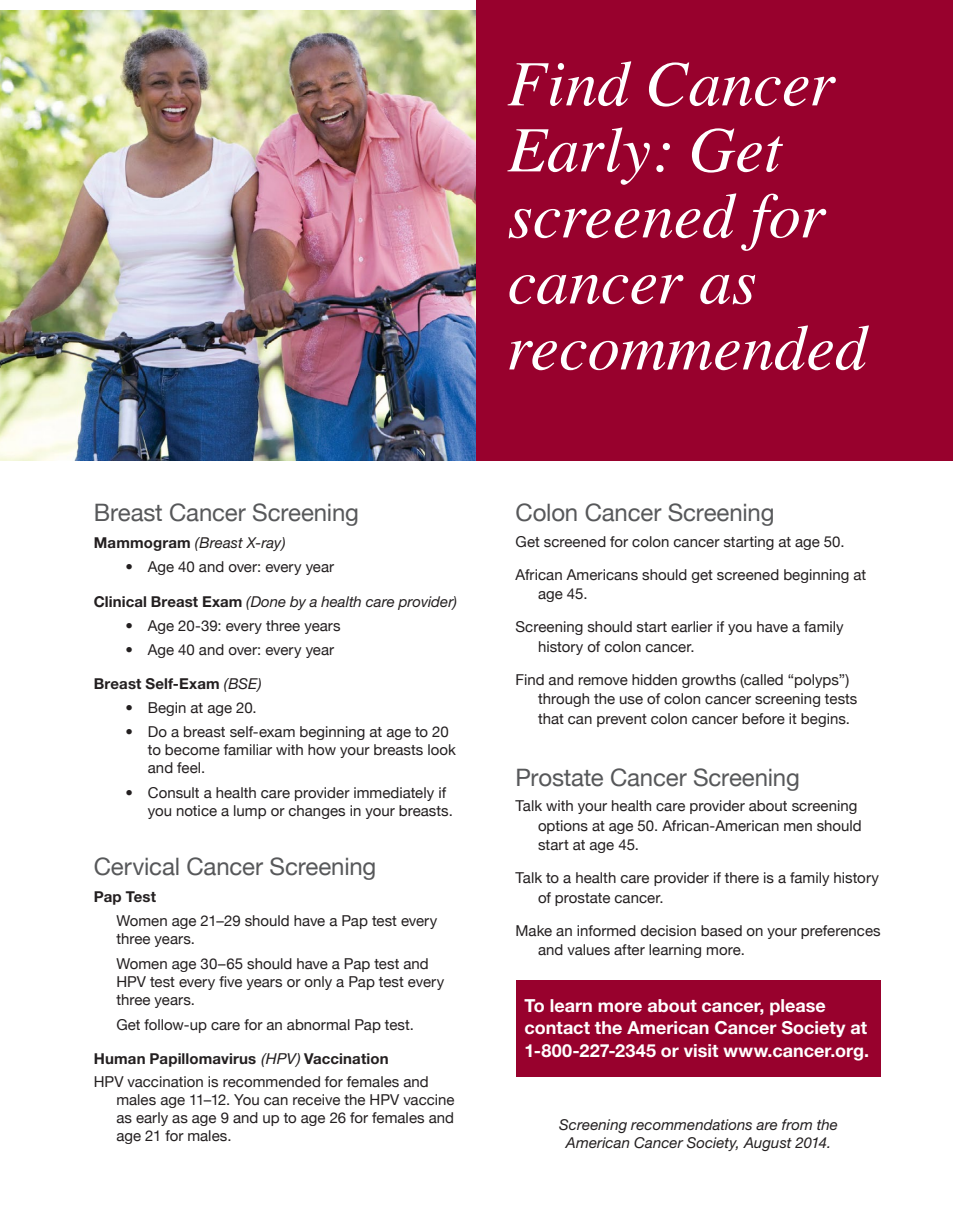
<style>
.page{position:relative;width:953px;height:1206px;background:#fff}
.page>*{position:absolute;margin:0;border:0;box-sizing:border-box;transform-origin:0 0}
.t1{font:italic 64.5px/66px "Times";color:#fff}
.t2{font:24px "Helvetica Neue";letter-spacing:-.005em;color:#57585a}
.t3{font:700 18px/22.5px "Helvetica Neue";color:#fff}
.t4{font:15px/18px "Helvetica Neue";color:#231f20}
.t5{font:italic 15px/18px "Helvetica Neue";letter-spacing:.005em;color:#231f20;text-align:center}
.t6{font:700 15px "Helvetica Neue";letter-spacing:.01em;color:#231f20}
.s1{font-weight:700;font-style:normal}
.s2{font-weight:700}
.s3{font-weight:400;font-style:italic}
.s4{font-family:"Helvetica";font-style:italic}
</style>
<div class="page">
<div style="left:516px;top:979px;width:365px;height:97px;background:#98012d"></div>
<img style="left:0;top:11px;width:476px;height:449px">
<div style="left:476px;top:0;width:477px;height:460px;background:#98012d"></div>
<h1 class="t1" style="left:507px;top:47px;width:361px">Find Cancer<br>Early: Get screened for cancer as recommended</h1>
<h2 class="t2" style="left:94px;top:495px;width:267px">Breast Cancer Screening</h2>
<p class="t5" style="left:94px;top:533px;width:193px"><span class="s1">Mammogram</span> (Breast X-ray)</p>
<p class="t4" style="left:125px;top:558px;width:210px"><span class="s2">•</span> Age 40 and over: every year</p>
<p class="t5" style="left:94px;top:592px;width:365px"><span class="s1">Clinical Breast Exam</span> (Done by a health care provider)</p>
<p class="t4" style="left:125px;top:617px;width:217px"><span class="s2">•</span> Age 20-39: every three years</p>
<p class="t4" style="left:125px;top:641px;width:210px"><span class="s2">•</span> Age 40 and over: every year</p>
<p class="t6" style="left:94px;top:674px;width:169px">Breast Self-Exam <span class="s3">(BSE)</span></p>
<p class="t4" style="left:125px;top:699px;width:133px"><span class="s2">•</span> Begin at age 20.</p>
<p class="t4" style="left:148px;top:723px;width:309px;text-indent:-22px"><span class="s2">•</span> Do a breast self-exam beginning at age to 20 to become familiar with how your breasts look and feel.</p>
<p class="t4" style="left:148px;top:784px;width:306px;text-indent:-22px"><span class="s2">•</span> Consult a health care provider immediately if you notice a lump or changes in your breasts.</p>
<h2 class="t2" style="left:94px;top:849px;width:284px">Cervical Cancer Screening</h2>
<p class="t6" style="left:94px;top:887px;width:64px">Pap Test</p>
<p class="t4" style="left:116px;top:912px;width:322px">Women age 21–29 should have a Pap test every three years.</p>
<p class="t4" style="left:116px;top:955px;width:329px">Women age 30–65 should have a Pap test and<br>HPV test every five years or only a Pap test every three years.</p>
<p class="t4" style="left:116px;top:1016px;width:299px">Get follow-up care for an abnormal Pap test.</p>
<p class="t4" style="left:94px;top:1048px;width:336px;line-height:22.5px"><span class="s2">Human Papillomavirus</span> <span class="s4">(HPV)</span> <span class="s2">Vaccination<br></span>HPV vaccination is recommended for females and</p>
<p class="t4" style="left:116px;top:1091px;width:340px;text-align:justify">males age 11–12. You can receive the HPV vaccine as early as age 9 and up to age 26 for females and age 21 for males.</p>
<h2 class="t2" style="left:515px;top:495px;width:260px">Colon Cancer Screening</h2>
<p class="t4" style="left:515px;top:533px;width:330px">Get screened for colon cancer starting at age 50.</p>
<p class="t4" style="left:538px;top:565px;width:330px;line-height:19.5px;text-indent:-22px">African Americans should get screened beginning at age 45.</p>
<p class="t4" style="left:538px;top:617px;width:307px;line-height:19.5px;text-indent:-22px">Screening should start earlier if you have a family history of colon cancer.</p>
<p class="t4" style="left:538px;top:670px;width:321px;line-height:19.5px;text-indent:-22px">Find and remove hidden growths (called “polyps”) through the use of colon cancer screening tests that can prevent colon cancer before it begins.</p>
<h2 class="t2" style="left:515px;top:760px;width:286px">Prostate Cancer Screening</h2>
<p class="t4" style="left:538px;top:797px;width:325px;line-height:19.5px;text-indent:-22px">Talk with your health care provider about screening options at age 50. African-American men should start at age 45.</p>
<p class="t4" style="left:538px;top:869px;width:342px;line-height:19.5px;text-indent:-22px">Talk to a health care provider if there is a family history of prostate cancer.</p>
<p class="t4" style="left:538px;top:921px;width:344px;line-height:19.5px;text-indent:-22px">Make an informed decision based on your preferences and values after learning more.</p>
<p class="t3" style="left:524px;top:993px;width:346px">To learn more about cancer, please contact the American Cancer Society at<br>1-800-227-2345 or visit www.cancer.org.</p>
<p class="t5" style="left:559px;top:1115px;width:280px">Screening recommendations are from the<br>American Cancer Society, August 2014.</p>
</div>
